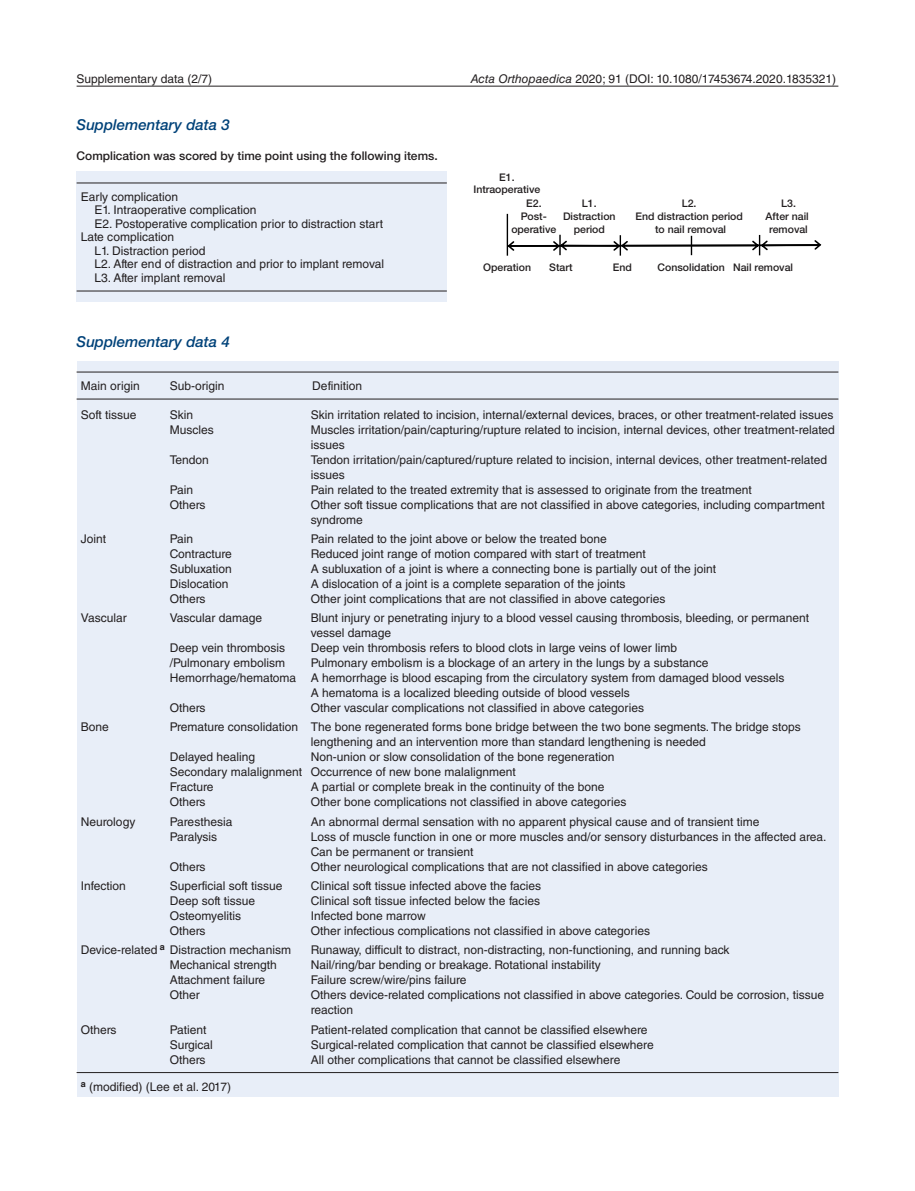
<style>
.page{position:relative;width:915px;height:1191px;background:#fff}
.page>*{position:absolute;margin:0;border:0;box-sizing:border-box;transform-origin:0 0}
.t1{font:italic 500 15px "Helvetica Neue LTW1 G";color:#004279}
.t2{font:12px/15px "Helvetica LT Std";color:#231f20}
.t3{font:500 12px "Helvetica Neue LTW1 G";color:#231f20}
.t4{font:500 10.5px/12.6px "Helvetica Neue LTW1 G";color:#231f20;text-align:center}
.s1{font-style:italic}
</style>
<div class="page">
<hr style="left:77px;top:86px;width:761px;height:1px;background:#231f20">
<div style="left:77px;top:171px;width:369px;height:131px;background:#e8eef8"></div>
<hr style="left:77px;top:183px;width:369px;height:1px;background:#231f20">
<hr style="left:77px;top:291px;width:369px;height:1px;background:#231f20">
<hr style="left:506px;top:214px;width:2px;height:42px;background:#000">
<svg style="left:506px;top:235px;width:315px;height:21px"></svg>
<hr style="left:758px;top:235px;width:2px;height:20px;background:#000">
<div style="left:77px;top:361px;width:761px;height:736px;background:#e8eef8"></div>
<hr style="left:77px;top:372px;width:761px;height:1px;background:#231f20">
<hr style="left:77px;top:399px;width:761px;height:1px;background:#231f20">
<hr style="left:77px;top:1072px;width:761px;height:1px;background:#231f20">
<p class="t2" style="left:77px;top:72px;width:137px">Supplementary data (2/7)</p>
<p class="t2" style="left:470px;top:72px;width:367px"><span class="s1">Acta Orthopaedica</span> 2020; 91 (DOI: 10.1080/17453674.2020.1835321)</p>
<p class="t1" style="left:77px;top:116px;width:154px">Supplementary data 3</p>
<p class="t3" style="left:77px;top:149px;width:362px">Complication was scored by time point using the following items.</p>
<p class="t2" style="left:81px;top:189px;width:99px">Early complication</p>
<p class="t2" style="left:95px;top:203px;width:163px">E1. Intraoperative complication</p>
<p class="t2" style="left:95px;top:216px;width:290px">E2. Postoperative complication prior to distraction start</p>
<p class="t2" style="left:81px;top:230px;width:95px">Late complication</p>
<p class="t2" style="left:95px;top:243px;width:112px">L1. Distraction period</p>
<p class="t2" style="left:95px;top:257px;width:291px">L2. After end of distraction and prior to implant removal</p>
<p class="t2" style="left:95px;top:270px;width:132px">L3. After implant removal</p>
<p class="t4" style="left:473px;top:170px;width:68px">E1.<br>Intraoperative</p>
<p class="t4" style="left:511px;top:197px;width:47px">E2.<br>Post&shy;operative</p>
<p class="t4" style="left:563px;top:197px;width:54px">L1.<br>Distraction period</p>
<p class="t4" style="left:635px;top:197px;width:109px">L2.<br>End distraction period to nail removal</p>
<p class="t4" style="left:765px;top:197px;width:45px">L3.<br>After nail removal</p>
<p class="t4" style="left:483px;top:261px;width:49px">Operation</p>
<p class="t4" style="left:549px;top:261px;width:25px">Start</p>
<p class="t4" style="left:612px;top:261px;width:21px">End</p>
<p class="t4" style="left:657px;top:261px;width:137px">Consolidation Nail removal</p>
<p class="t1" style="left:77px;top:332px;width:154px">Supplementary data 4</p>
<p class="t2" style="left:81px;top:378px;width:60px">Main origin</p>
<p class="t2" style="left:170px;top:378px;width:56px">Sub-origin</p>
<p class="t2" style="left:312px;top:378px;width:51px">Definition</p>
<p class="t2" style="left:81px;top:407px;width:57px">Soft tissue</p>
<p class="t2" style="left:170px;top:407px;width:25px">Skin</p>
<p class="t2" style="left:310px;top:407px;width:524px">Skin irritation related to incision, internal/external devices, braces, or other treatment-related issues</p>
<p class="t2" style="left:170px;top:422px;width:46px">Muscles</p>
<p class="t2" style="left:310px;top:422px;width:525px">Muscles irritation/pain/capturing/rupture related to incision, internal devices, other treatment-related issues</p>
<p class="t2" style="left:170px;top:452px;width:41px">Tendon</p>
<p class="t2" style="left:310px;top:452px;width:517px">Tendon irritation/pain/captured/rupture related to incision, internal devices, other treatment-related issues</p>
<p class="t2" style="left:170px;top:482px;width:25px">Pain</p>
<p class="t2" style="left:310px;top:482px;width:442px">Pain related to the treated extremity that is assessed to originate from the treatment</p>
<p class="t2" style="left:170px;top:497px;width:37px">Others</p>
<p class="t2" style="left:310px;top:497px;width:515px">Other soft tissue complications that are not classified in above categories, including compartment syndrome</p>
<p class="t2" style="left:81px;top:531px;width:27px">Joint</p>
<p class="t2" style="left:170px;top:531px;width:25px">Pain</p>
<p class="t2" style="left:310px;top:531px;width:297px">Pain related to the joint above or below the treated bone</p>
<p class="t2" style="left:170px;top:546px;width:64px">Contracture</p>
<p class="t2" style="left:310px;top:546px;width:337px">Reduced joint range of motion compared with start of treatment</p>
<p class="t2" style="left:170px;top:561px;width:64px">Subluxation</p>
<p class="t2" style="left:310px;top:561px;width:407px">A subluxation of a joint is where a connecting bone is partially out of the joint</p>
<p class="t2" style="left:170px;top:576px;width:60px">Dislocation</p>
<p class="t2" style="left:310px;top:576px;width:316px">A dislocation of a joint is a complete separation of the joints</p>
<p class="t2" style="left:170px;top:591px;width:37px">Others</p>
<p class="t2" style="left:310px;top:591px;width:356px">Other joint complications that are not classified in above categories</p>
<p class="t2" style="left:81px;top:610px;width:47px">Vascular</p>
<p class="t2" style="left:170px;top:610px;width:94px">Vascular damage</p>
<p class="t2" style="left:310px;top:610px;width:500px">Blunt injury or penetrating injury to a blood vessel causing thrombosis, bleeding, or permanent vessel damage</p>
<p class="t2" style="left:170px;top:640px;width:117px">Deep vein thrombosis</p>
<p class="t2" style="left:310px;top:640px;width:368px">Deep vein thrombosis refers to blood clots in large veins of lower limb</p>
<p class="t2" style="left:170px;top:655px;width:117px">/Pulmonary embolism</p>
<p class="t2" style="left:310px;top:655px;width:399px">Pulmonary embolism is a blockage of an artery in the lungs by a substance</p>
<p class="t2" style="left:170px;top:670px;width:616px">Hemorrhage/hematoma A hemorrhage is blood escaping from the circulatory system from damaged blood vessels</p>
<p class="t2" style="left:310px;top:685px;width:320px">A hematoma is a localized bleeding outside of blood vessels</p>
<p class="t2" style="left:170px;top:700px;width:37px">Others</p>
<p class="t2" style="left:310px;top:700px;width:335px">Other vascular complications not classified in above categories</p>
<p class="t2" style="left:81px;top:719px;width:30px">Bone</p>
<p class="t2" style="left:170px;top:719px;width:632px">Premature consolidation The bone regenerated forms bone bridge between the two bone segments. The bridge stops</p>
<p class="t2" style="left:310px;top:734px;width:396px">lengthening and an intervention more than standard lengthening is needed</p>
<p class="t2" style="left:170px;top:749px;width:87px">Delayed healing</p>
<p class="t2" style="left:170px;top:749px;width:446px;text-indent:141px">Non-union or slow consolidation of the bone regeneration<br>Secondary malalignment Occurrence of new bone malalignment<br>Fracture</p>
<p class="t2" style="left:310px;top:779px;width:295px">A partial or complete break in the continuity of the bone</p>
<p class="t2" style="left:170px;top:794px;width:37px">Others</p>
<p class="t2" style="left:310px;top:794px;width:317px">Other bone complications not classified in above categories</p>
<p class="t2" style="left:81px;top:814px;width:56px">Neurology</p>
<p class="t2" style="left:170px;top:814px;width:64px">Paresthesia</p>
<p class="t2" style="left:310px;top:814px;width:450px">An abnormal dermal sensation with no apparent physical cause and of transient time</p>
<p class="t2" style="left:170px;top:829px;width:49px">Paralysis</p>
<p class="t2" style="left:310px;top:829px;width:517px">Loss of muscle function in one or more muscles and/or sensory disturbances in the affected area.<br>Can be permanent or transient</p>
<p class="t2" style="left:170px;top:859px;width:37px">Others</p>
<p class="t2" style="left:310px;top:859px;width:398px">Other neurological complications that are not classified in above categories</p>
<p class="t2" style="left:81px;top:878px;width:46px">Infection</p>
<p class="t2" style="left:170px;top:878px;width:114px">Superficial soft tissue</p>
<p class="t2" style="left:310px;top:878px;width:232px">Clinical soft tissue infected above the facies</p>
<p class="t2" style="left:170px;top:893px;width:87px">Deep soft tissue</p>
<p class="t2" style="left:310px;top:893px;width:231px">Clinical soft tissue infected below the facies</p>
<p class="t2" style="left:170px;top:908px;width:73px">Osteomyelitis</p>
<p class="t2" style="left:310px;top:908px;width:117px">Infected bone marrow</p>
<p class="t2" style="left:170px;top:923px;width:37px">Others</p>
<p class="t2" style="left:310px;top:923px;width:341px">Other infectious complications not classified in above categories</p>
<p class="t2" style="left:81px;top:942px;width:211px">Device-related <sup>a</sup> Distraction mechanism</p>
<p class="t2" style="left:310px;top:942px;width:420px">Runaway, difficult to distract, non-distracting, non-functioning, and running back</p>
<p class="t2" style="left:170px;top:957px;width:109px">Mechanical strength</p>
<p class="t2" style="left:310px;top:957px;width:292px">Nail/ring/bar bending or breakage. Rotational instability</p>
<p class="t2" style="left:170px;top:972px;width:97px">Attachment failure</p>
<p class="t2" style="left:310px;top:972px;width:157px">Failure screw/wire/pins failure</p>
<p class="t2" style="left:170px;top:987px;width:32px">Other</p>
<p class="t2" style="left:310px;top:987px;width:515px">Others device-related complications not classified in above categories. Could be corrosion, tissue reaction</p>
<p class="t2" style="left:81px;top:1021px;width:37px">Others</p>
<p class="t2" style="left:170px;top:1021px;width:38px">Patient</p>
<p class="t2" style="left:310px;top:1021px;width:338px">Patient-related complication that cannot be classified elsewhere</p>
<p class="t2" style="left:170px;top:1036px;width:45px">Surgical</p>
<p class="t2" style="left:310px;top:1036px;width:344px">Surgical-related complication that cannot be classified elsewhere</p>
<p class="t2" style="left:170px;top:1051px;width:37px">Others</p>
<p class="t2" style="left:310px;top:1051px;width:311px">All other complications that cannot be classified elsewhere</p>
<p class="t2" style="left:81px;top:1078px;width:152px"><sup>a</sup> (modified) (Lee et al. 2017)</p>
</div>
